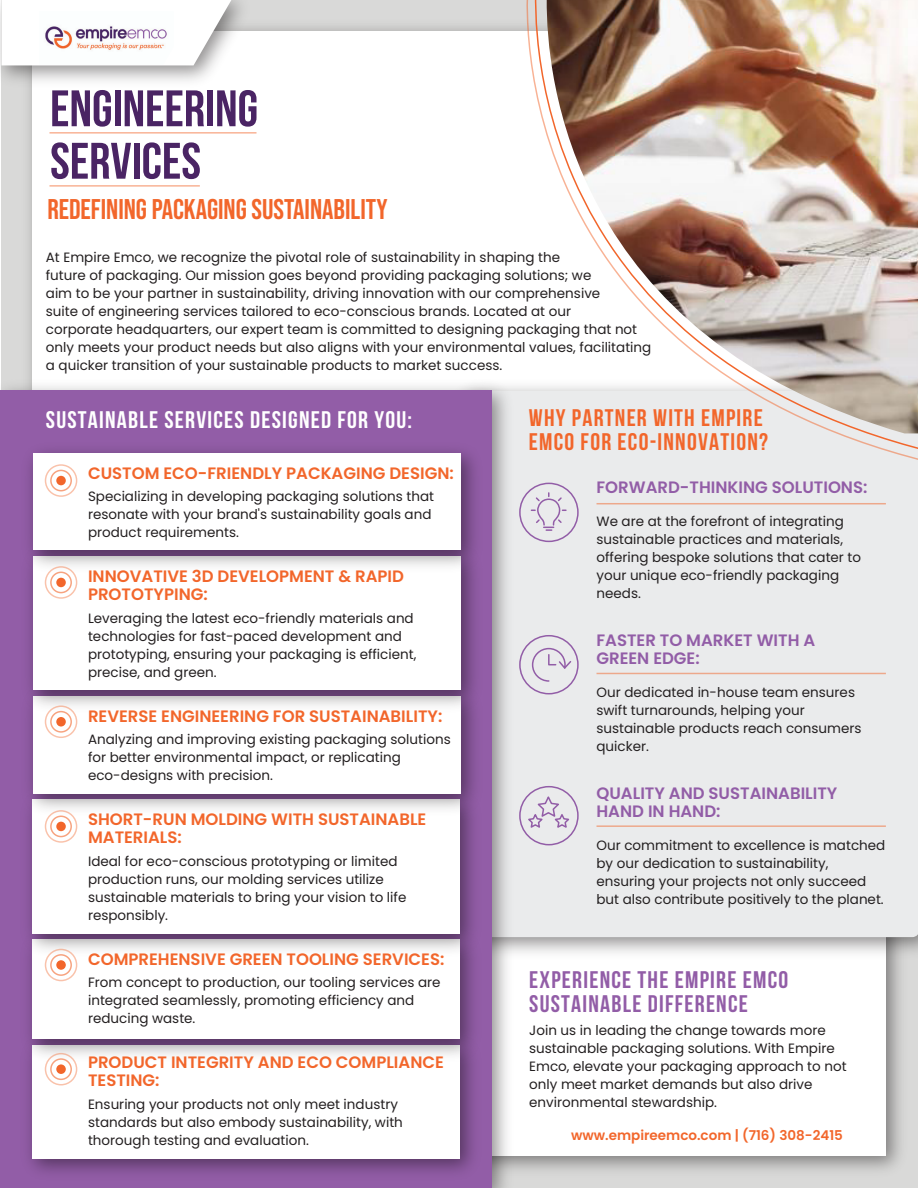
<style>
.page{position:relative;width:918px;height:1188px;background:#fff}
.page>*{position:absolute;margin:0;border:0;box-sizing:border-box;transform-origin:0 0}
.t1{font:51.15px/52.5px "Bebas Neue";color:#4a2464}
.t2{font:700 28.5px "Bebas Neue Pro";color:#f2662b}
.t3{font:24px/24px "Bebas Neue";letter-spacing:.05em;color:#925da7}
.t4{font:24px/24px "Bebas Neue";letter-spacing:.05em;color:#f2662b}
.t5{font:24px "Bebas Neue";letter-spacing:.05em;color:#fff}
.t6{font:600 16.5px/18px "Poppins";color:#f2662b}
.t7{font:600 16.5px/18px "Poppins";color:#925da7}
.t8{font:13.5px/18px "Poppins";color:#231f20}
.t9{font:600 13.5px "Poppins";color:#f2662b}
</style>
<div class="page">
<img style="left:520px;top:382px;width:398px;height:583px">
<div style="left:520px;top:391px;width:398px;height:546px;background:#eaebec"></div>
<img style="left:0;top:374px;width:520px;height:814px">
<div style="left:0;top:391px;width:492px;height:797px;background:#925da7"></div>
<div style="left:32px;top:1045px;width:428px;height:114px;background:#fff"></div>
<div style="left:32px;top:940px;width:428px;height:99px;background:#fff"></div>
<img style="left:29px;top:822px;width:444px;height:140px">
<div style="left:32px;top:799px;width:428px;height:135px;background:#fff"></div>
<img style="left:29px;top:718px;width:446px;height:104px">
<div style="left:33px;top:696px;width:427px;height:98px;background:#fff"></div>
<img style="left:29px;top:578px;width:446px;height:140px">
<div style="left:33px;top:556px;width:427px;height:134px;background:#fff"></div>
<img style="left:29px;top:450px;width:446px;height:128px">
<div style="left:33px;top:453px;width:427px;height:97px;background:#fff"></div>
<img style="left:0;top:0;width:260px;height:93px">
<svg style="left:1px;top:0;width:230px;height:65px"></svg>
<img style="left:39px;top:11px;width:135px;height:54px">
<hr style="left:49px;top:132px;width:208px;height:2px;background:#f2662b">
<hr style="left:49px;top:185px;width:151px;height:2px;background:#f2662b">
<div style="left:526px;top:462px;width:392px;height:10px;background:#eaebec"></div>
<svg style="left:525px;top:0;width:393px;height:462px"></svg>
<img style="left:546px;top:0;width:372px;height:433px">
<hr style="left:597px;top:503px;width:289px;height:1px;background:#f2662b">
<hr style="left:597px;top:673px;width:289px;height:1px;background:#f2662b">
<hr style="left:597px;top:825px;width:289px;height:2px;background:#f2662b">
<div style="left:519px;top:635px;width:60px;height:59px;border:2px solid #925da7;border-radius:50%"></div>
<svg style="left:531px;top:647px;width:42px;height:35px"></svg>
<div style="left:519px;top:483px;width:60px;height:59px;border:2px solid #925da7;border-radius:50%"></div>
<svg style="left:531px;top:493px;width:35px;height:38px"></svg>
<div style="left:519px;top:786px;width:60px;height:59px;border:2px solid #925da7;border-radius:50%"></div>
<svg style="left:526px;top:794px;width:46px;height:36px;background:#dcd5e1"></svg>
<div style="left:45px;top:464px;width:32px;height:33px;border:2px solid #f2662b;border-radius:50%"></div>
<div style="left:50px;top:470px;width:22px;height:21px;border:2px solid #f2662b;border-radius:50%"></div>
<div style="left:56px;top:476px;width:10px;height:9px;background:#f2662b;border-radius:50%"></div>
<div style="left:45px;top:566px;width:32px;height:33px;border:2px solid #f2662b;border-radius:50%"></div>
<div style="left:50px;top:572px;width:22px;height:21px;border:2px solid #f2662b;border-radius:50%"></div>
<div style="left:56px;top:578px;width:10px;height:9px;background:#f2662b;border-radius:50%"></div>
<div style="left:45px;top:705px;width:32px;height:33px;border:2px solid #f2662b;border-radius:50%"></div>
<div style="left:50px;top:711px;width:22px;height:22px;border:2px solid #f2662b;border-radius:50%"></div>
<div style="left:56px;top:717px;width:10px;height:10px;background:#f2662b;border-radius:50%"></div>
<div style="left:45px;top:810px;width:32px;height:33px;border:2px solid #f2662b;border-radius:50%"></div>
<div style="left:50px;top:816px;width:22px;height:21px;border:2px solid #f2662b;border-radius:50%"></div>
<div style="left:56px;top:822px;width:10px;height:9px;background:#f2662b;border-radius:50%"></div>
<div style="left:45px;top:949px;width:32px;height:32px;border:2px solid #f2662b;border-radius:50%"></div>
<div style="left:50px;top:954px;width:22px;height:22px;border:2px solid #f2662b;border-radius:50%"></div>
<div style="left:56px;top:960px;width:10px;height:10px;background:#f2662b;border-radius:50%"></div>
<div style="left:45px;top:1053px;width:32px;height:33px;border:2px solid #f2662b;border-radius:50%"></div>
<div style="left:50px;top:1058px;width:22px;height:22px;border:2px solid #f2662b;border-radius:50%"></div>
<div style="left:56px;top:1064px;width:10px;height:10px;background:#f2662b;border-radius:50%"></div>
<h1 class="t1" style="left:50px;top:82px;width:210px">ENGINEERING<br>SERVICES</h1>
<h2 class="t2" style="left:47px;top:193px;width:342px">REDEFINING PACKAGING SUSTAINABILITY</h2>
<p class="t8" style="left:46px;top:248px;width:607px">At Empire Emco, we recognize the pivotal role of sustainability in shaping the<br>future of packaging. Our mission goes beyond providing packaging solutions; we<br>aim to be your partner in sustainability, driving innovation with our comprehensive<br>suite of engineering services tailored to eco-conscious brands. Located at our<br>corporate headquarters, our expert team is committed to designing packaging that not only meets your product needs but also aligns with your environmental values, facilitating a quicker transition of your sustainable products to market success.</p>
<h3 class="t5" style="left:46px;top:406px;width:368px">SUSTAINABLE SERVICES DESIGNED FOR YOU:</h3>
<h3 class="t4" style="left:529px;top:406px;width:241px">WHY PARTNER WITH EMPIRE<br>EMCO FOR ECO-INNOVATION?</h3>
<p class="t6" style="left:88px;top:464px;width:367px">CUSTOM ECO-FRIENDLY PACKAGING DESIGN:</p>
<p class="t8" style="left:88px;top:488px;width:348px">Specializing in developing packaging solutions that resonate with your brand's sustainability goals and product requirements.</p>
<p class="t6" style="left:88px;top:568px;width:317px">INNOVATIVE 3D DEVELOPMENT &amp; RAPID<br>PROTOTYPING:</p>
<p class="t8" style="left:88px;top:609px;width:330px">Leveraging the latest eco-friendly materials and technologies for fast-paced development and prototyping, ensuring your packaging is efficient, precise, and green.</p>
<p class="t6" style="left:88px;top:707px;width:356px">REVERSE ENGINEERING FOR SUSTAINABILITY:</p>
<p class="t8" style="left:88px;top:731px;width:364px">Analyzing and improving existing packaging solutions for better environmental impact, or replicating eco-designs with precision.</p>
<p class="t6" style="left:88px;top:811px;width:340px">SHORT-RUN MOLDING WITH SUSTAINABLE<br>MATERIALS:</p>
<p class="t8" style="left:88px;top:852px;width:320px">Ideal for eco-conscious prototyping or limited production runs, our molding services utilize sustainable materials to bring your vision to life responsibly.</p>
<p class="t6" style="left:88px;top:950px;width:358px">COMPREHENSIVE GREEN TOOLING SERVICES:</p>
<p class="t8" style="left:88px;top:974px;width:354px">From concept to production, our tooling services are integrated seamlessly, promoting efficiency and reducing waste.</p>
<p class="t6" style="left:88px;top:1054px;width:357px">PRODUCT INTEGRITY AND ECO COMPLIANCE<br>TESTING:</p>
<p class="t8" style="left:88px;top:1095px;width:316px">Ensuring your products not only meet industry standards but also embody sustainability, with thorough testing and evaluation.</p>
<p class="t7" style="left:597px;top:478px;width:272px">FORWARD-THINKING SOLUTIONS:</p>
<p class="t8" style="left:597px;top:512px;width:266px">We are at the forefront of integrating sustainable practices and materials, offering bespoke solutions that cater to your unique eco-friendly packaging needs.</p>
<p class="t7" style="left:597px;top:631px;width:220px">FASTER TO MARKET WITH A<br>GREEN EDGE:</p>
<p class="t8" style="left:597px;top:683px;width:267px">Our dedicated in-house team ensures swift turnarounds, helping your sustainable products reach consumers quicker.</p>
<p class="t7" style="left:597px;top:784px;width:242px">QUALITY AND SUSTAINABILITY<br>HAND IN HAND:</p>
<p class="t8" style="left:597px;top:836px;width:290px">Our commitment to excellence is matched by our dedication to sustainability, ensuring your projects not only succeed but also contribute positively to the planet.</p>
<h3 class="t3" style="left:529px;top:968px;width:261px">EXPERIENCE THE EMPIRE EMCO<br>SUSTAINABLE DIFFERENCE</h3>
<p class="t8" style="left:529px;top:1021px;width:319px">Join us in leading the change towards more sustainable packaging solutions. With Empire Emco, elevate your packaging approach to not only meet market demands but also drive environmental stewardship.</p>
<p class="t9" style="left:571px;top:1128px;width:273px">www.empireemco.com | (716) 308-2415</p>
</div>
